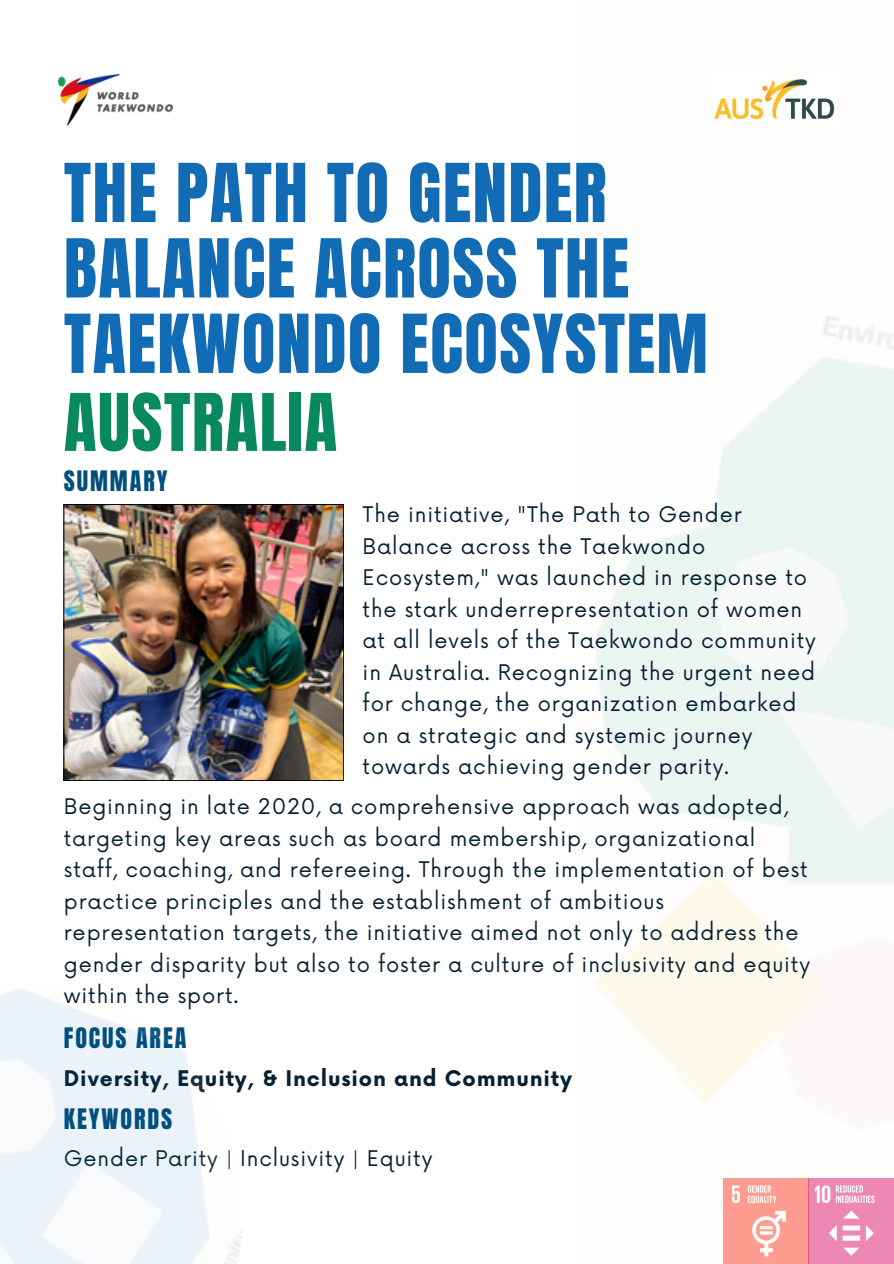
<style>
.page{position:relative;width:894px;height:1264px;background:#fff}
.page>*{position:absolute;margin:0;border:0;box-sizing:border-box;transform-origin:0 0}
.t1{font:69px/75.3px "Anton";letter-spacing:.02em;color:#116cb5}
.t2{font:67.5px "Anton";letter-spacing:.02em;color:#098960}
.t3{font:24px "Anton";letter-spacing:.08em;color:#034e7b}
.t4{font:21px/31.5px "Now";letter-spacing:.04em;color:#062133}
.t5{font:700 21px "Now";letter-spacing:.04em;color:#062133}
</style>
<div class="page">
<img style="left:712px;top:79px;width:123px;height:42px">
<img style="left:58px;top:75px;width:114px;height:50px">
<img style="left:64px;top:504px;width:279px;height:276px">
<div style="left:723px;top:1178px;width:85px;height:85px;background:#fe9c8f"></div>
<svg style="left:731px;top:1185px;width:8px;height:17px"></svg>
<svg style="left:752px;top:1210px;width:33px;height:46px"></svg>
<svg style="left:747px;top:1185px;width:29px;height:18px"></svg>
<div style="left:808px;top:1178px;width:85px;height:85px;background:#ed88b2"></div>
<svg style="left:814px;top:1185px;width:60px;height:18px"></svg>
<svg style="left:829px;top:1210px;width:44px;height:45px"></svg>
<h2 class="t1" style="left:64px;top:156px;width:645px">THE PATH TO GENDER<br>BALANCE ACROSS THE<br>TAEKWONDO ECOSYSTEM</h2>
<p class="t2" style="left:64px;top:374px;width:275px">AUSTRALIA</p>
<p class="t3" style="left:64px;top:463px;width:105px">SUMMARY</p>
<p class="t4" style="left:362px;top:500px;width:454px">The initiative, "The Path to Gender Balance across the Taekwondo Ecosystem," was launched in response to the stark underrepresentation of women at all levels of the Taekwondo community in Australia. Recognizing the urgent need for change, the organization embarked on a strategic and systemic journey towards achieving gender parity.</p>
<p class="t4" style="left:64px;top:792px;width:747px">Beginning in late 2020, a comprehensive approach was adopted, targeting key areas such as board membership, organizational staff, coaching, and refereeing. Through the implementation of best practice principles and the establishment of ambitious representation targets, the initiative aimed not only to address the gender disparity but also to foster a culture of inclusivity and equity within the sport.</p>
<p class="t3" style="left:64px;top:1021px;width:124px">FOCUS AREA</p>
<p class="t5" style="left:64px;top:1067px;width:509px">Diversity, Equity, &amp; Inclusion and Community</p>
<p class="t3" style="left:64px;top:1101px;width:110px">KEYWORDS</p>
<h1 class="t4" style="left:64px;top:1143px;width:370px">Gender Parity | Inclusivity | Equity</h1>
</div>
